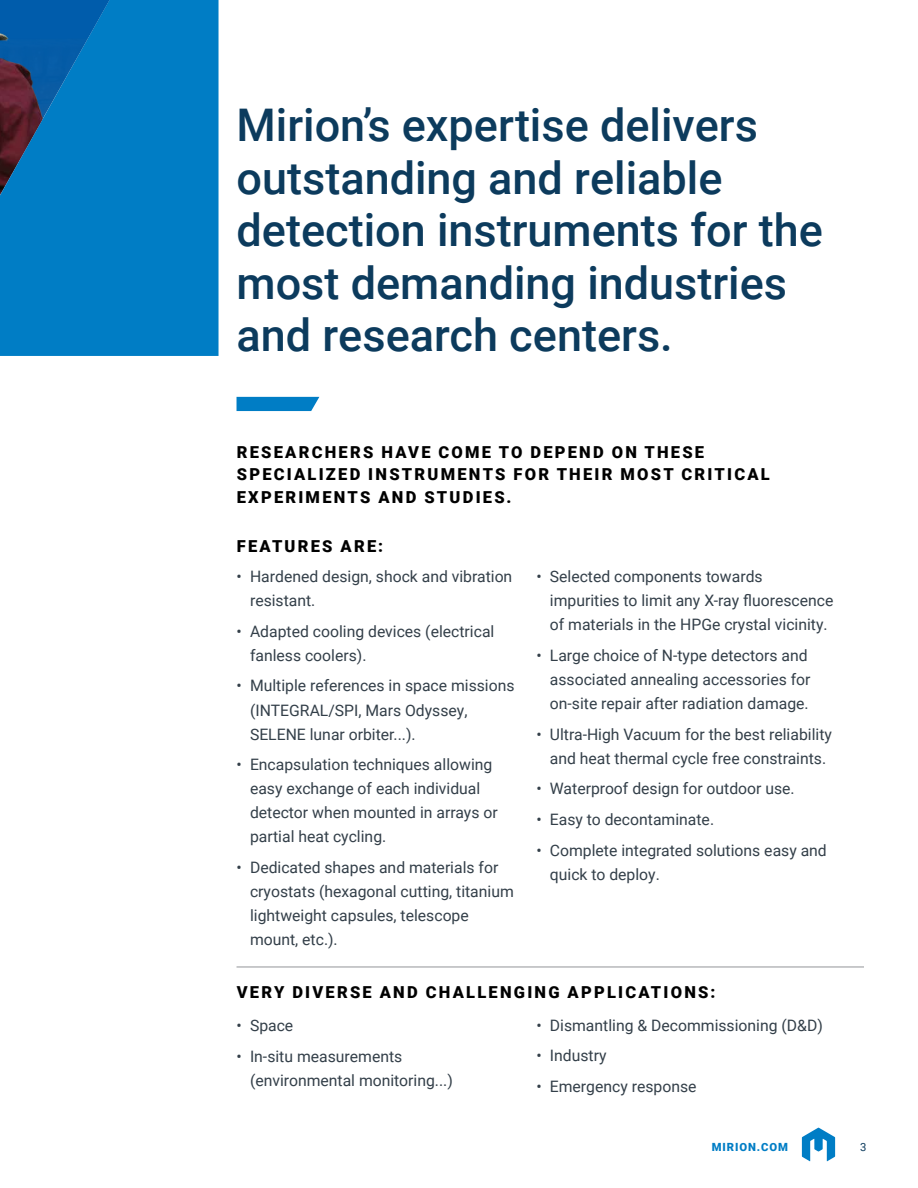
<style>
.page{position:relative;width:918px;height:1188px;background:#fff}
.page>*{position:absolute;margin:0;border:0;box-sizing:border-box;transform-origin:0 0}
.t1{font:500 45px/52.5px "Roboto";color:#0c3b5d}
.t2{font:900 16.5px/22.5px "Roboto";letter-spacing:.135em;color:#000}
.t3{font:15.75px/24px "Roboto";color:#333f49}
.t4{font:900 11.25px "Roboto";letter-spacing:.085em;color:#007dc5}
.t5{font:11.25px "Roboto";color:#0c3b5d}
</style>
<div class="page">
<div style="left:0;top:0;width:219px;height:356px;background:#007dc5"></div>
<div style="left:101px;top:0;width:9px;height:195px;background:#007dc5"></div>
<img style="left:0;top:0;width:101px;height:195px">
<svg style="left:237px;top:397px;width:82px;height:14px"></svg>
<hr style="left:237px;top:967px;width:627px;height:1px;background:#939598">
<svg style="left:802px;top:1128px;width:33px;height:33px"></svg>
<h1 class="t1" style="left:237px;top:97px;width:588px">Mirion’s expertise delivers outstanding and reliable detection instruments for the most demanding industries and research centers.</h1>
<p class="t2" style="left:237px;top:440px;width:535px">RESEARCHERS HAVE COME TO DEPEND ON THESE<br>SPECIALIZED INSTRUMENTS FOR THEIR MOST CRITICAL<br>EXPERIMENTS AND STUDIES.</p>
<p class="t2" style="left:237px;top:534px;width:148px">FEATURES ARE:</p>
<p class="t3" style="left:250px;top:564px;width:264px;text-indent:-13px">• Hardened design, shock and vibration resistant.</p>
<p class="t3" style="left:250px;top:619px;width:246px;text-indent:-13px">• Adapted cooling devices (electrical fanless coolers).</p>
<p class="t3" style="left:250px;top:673px;width:266px;text-indent:-13px">• Multiple references in space missions (INTEGRAL/SPI, Mars Odyssey,<br>SELENE lunar orbiter...).</p>
<p class="t3" style="left:250px;top:752px;width:249px;text-indent:-13px">• Encapsulation techniques allowing easy exchange of each individual detector when mounted in arrays or partial heat cycling.</p>
<p class="t3" style="left:250px;top:855px;width:265px;text-indent:-13px">• Dedicated shapes and materials for cryostats (hexagonal cutting, titanium lightweight capsules, telescope mount, etc.).</p>
<p class="t3" style="left:550px;top:564px;width:285px;text-indent:-13px">• Selected components towards impurities to limit any X-ray fluorescence of materials in the HPGe crystal vicinity.</p>
<p class="t3" style="left:550px;top:643px;width:262px;text-indent:-13px">• Large choice of N-type detectors and associated annealing accessories for on-site repair after radiation damage.</p>
<p class="t3" style="left:536px;top:721px;width:297px;text-align:center">• Ultra-High Vacuum for the best reliability and heat thermal cycle free constraints.</p>
<p class="t3" style="left:536px;top:776px;width:260px">• Waterproof design for outdoor use.</p>
<p class="t3" style="left:536px;top:807px;width:179px">• Easy to decontaminate.</p>
<p class="t3" style="left:550px;top:838px;width:278px;text-indent:-13px">• Complete integrated solutions easy and quick to deploy.</p>
<p class="t2" style="left:237px;top:980px;width:480px">VERY DIVERSE AND CHALLENGING APPLICATIONS:</p>
<p class="t3" style="left:237px;top:1013px;width:58px">• Space</p>
<p class="t3" style="left:250px;top:1043px;width:204px;text-indent:-13px">• In-situ measurements (environmental monitoring...)</p>
<p class="t3" style="left:536px;top:1013px;width:288px">• Dismantling &amp; Decommissioning (D&amp;D)</p>
<p class="t3" style="left:536px;top:1043px;width:72px">• Industry</p>
<p class="t3" style="left:536px;top:1074px;width:162px">• Emergency response</p>
<p class="t4" style="left:712px;top:1139px;width:78px">MIRION.COM</p>
<p class="t5" style="left:860px;top:1139px;width:8px">3</p>
</div>
